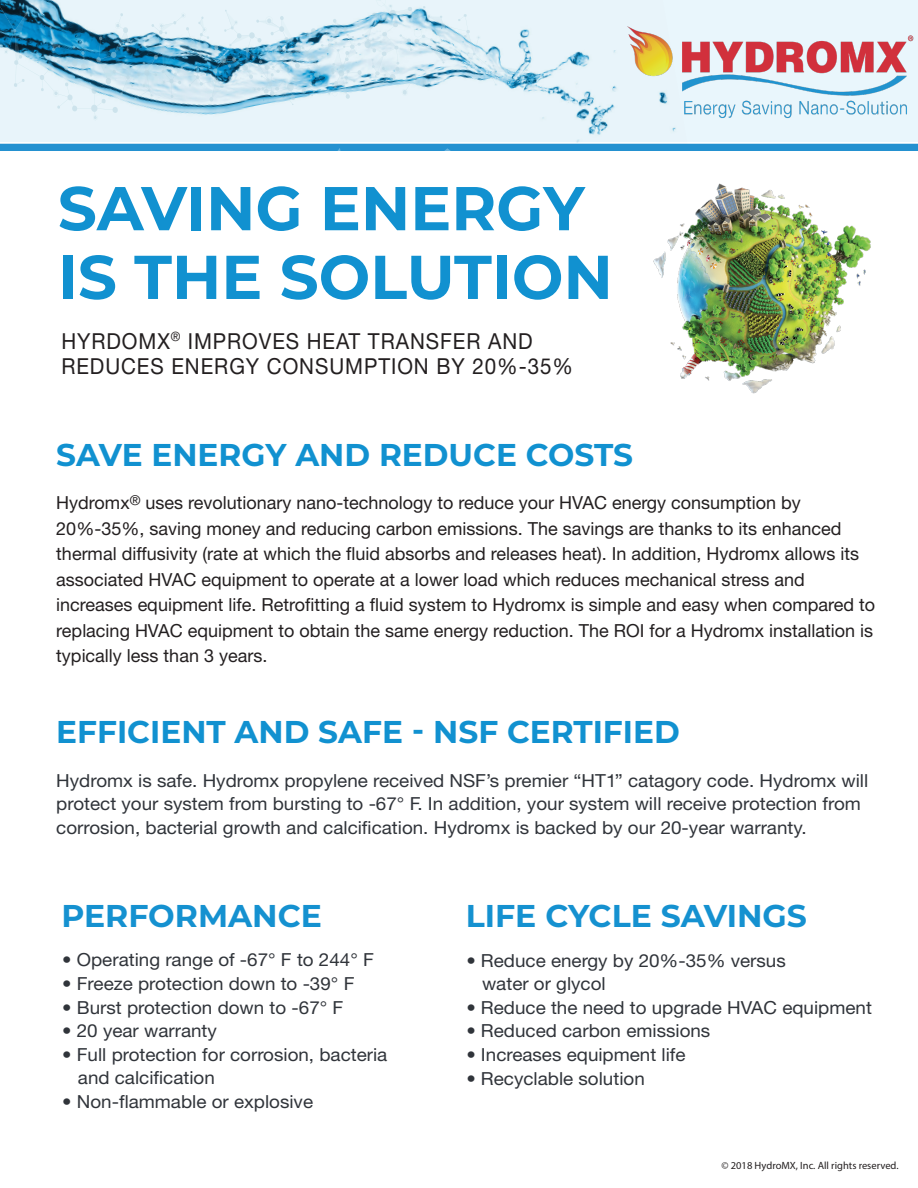
<style>
.page{position:relative;width:918px;height:1188px;background:#fff}
.page>*{position:absolute;margin:0;border:0;box-sizing:border-box;transform-origin:0 0}
.t1{font:700 61.8px/68.7px "Montserrat";color:#1191d0}
.t2{font:700 31.5px "Montserrat";color:#1191d0}
.t3{font:700 31.5px "Montserrat";color:#1591d0}
.t4{font:22.05px/25.2px "Helvetica KVA Font";letter-spacing:.045em;color:#231f20;scale:.93 1}
.t5{font:18px/23.5px "Helvetica KVA Font";color:#30343a;scale:1.05 1}
.t6{font:18px/25.5px "Helvetica KVA Font";color:#231f20}
.t7{font:10.5px "Myriad Pro";color:#231f20}
</style>
<div class="page">
<img style="left:653px;top:183px;width:218px;height:211px">
<div style="left:0;top:144px;width:918px;height:7px;background:#2491d0"></div>
<svg style="left:0;top:0;width:918px;height:142px;background:#ccdde7"></svg>
<h1 class="t1" style="left:58px;top:171px;width:557px">SAVING ENERGY<br>IS THE SOLUTION</h1>
<p class="t4" style="left:61px;top:328px;width:552px">HYRDOMX<sup>®</sup> IMPROVES HEAT TRANSFER AND<br>REDUCES ENERGY CONSUMPTION BY 20%-35%</p>
<h2 class="t2" style="left:56px;top:432px;width:578px">SAVE ENERGY AND REDUCE COSTS</h2>
<p class="t6" style="left:56px;top:490px;width:820px">Hydromx<sup>®</sup> uses revolutionary nano-technology to reduce your HVAC energy consumption by 20%-35%, saving money and reducing carbon emissions. The savings are thanks to its enhanced thermal diffusivity (rate at which the fluid absorbs and releases heat). In addition, Hydromx allows its associated HVAC equipment to operate at a lower load which reduces mechanical stress and increases equipment life. Retrofitting a fluid system to Hydromx is simple and easy when compared to replacing HVAC equipment to obtain the same energy reduction. The ROI for a Hydromx installation is typically less than 3 years.</p>
<h2 class="t2" style="left:56px;top:709px;width:625px">EFFICIENT AND SAFE - NSF CERTIFIED</h2>
<p class="t5" style="left:56px;top:768px;width:775px">Hydromx is safe. Hydromx propylene received NSF’s premier “HT1” catagory code. Hydromx will protect your system from bursting to -67° F. In addition, your system will receive protection from corrosion, bacterial growth and calcification. Hydromx is backed by our 20-year warranty.</p>
<h2 class="t3" style="left:61px;top:893px;width:262px">PERFORMANCE</h2>
<h2 class="t3" style="left:466px;top:893px;width:343px">LIFE CYCLE SAVINGS</h2>
<p class="t5" style="left:482px;top:948px;width:291px;text-indent:-16px">• Reduce energy by 20%-35% versus water or glycol</p>
<p class="t5" style="left:466px;top:995px;width:388px">• Reduce the need to upgrade HVAC equipment</p>
<p class="t5" style="left:466px;top:1019px;width:234px">• Reduced carbon emissions</p>
<p class="t5" style="left:466px;top:1043px;width:210px">• Increases equipment life</p>
<p class="t5" style="left:466px;top:1066px;width:171px">• Recyclable solution</p>
<p class="t5" style="left:62px;top:948px;width:298px">• Operating range of -67° F to 244° F</p>
<p class="t5" style="left:62px;top:972px;width:280px">• Freeze protection down to -39° F</p>
<p class="t5" style="left:62px;top:995px;width:269px">• Burst protection down to -67° F</p>
<p class="t5" style="left:62px;top:1019px;width:149px">• 20 year warranty</p>
<p class="t5" style="left:78px;top:1042px;width:296px;text-indent:-16px">• Full protection for corrosion, bacteria and calcification</p>
<p class="t5" style="left:62px;top:1090px;width:240px">• Non-flammable or explosive</p>
<p class="t7" style="left:722px;top:1159px;width:179px">© 2018 HydroMX, Inc. All rights reserved.</p>
</div>
